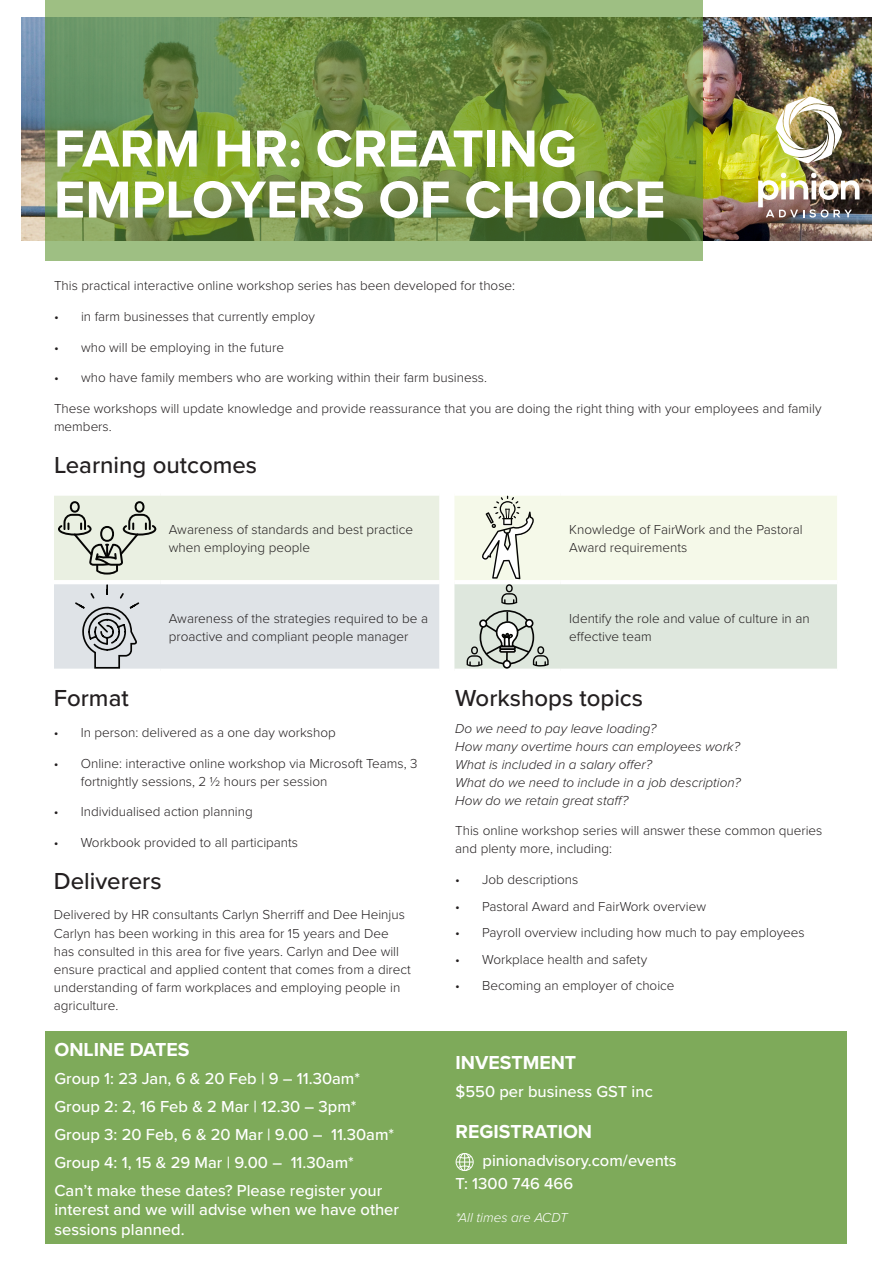
<style>
.page{position:relative;width:893px;height:1263px;background:#fff}
.page>*{position:absolute;margin:0;border:0;box-sizing:border-box;transform-origin:0 0}
.t1{font:700 54px/51px "Proxima Nova";color:#fff}
.Title_2{font:500 24px "Proxima Nova";color:#231f20}
.Heading_sidebar{font:700 19.5px "Proxima Nova";color:#fff}
.Bodycopy_sidebar{font:700 19.5px "Proxima Nova";color:#fff}
.Bodycopy_sidebar-2{font:500 16.5px/19.5px "Proxima Nova";color:#fff}
.bodycopy{font:300 13.5px/18px "Proxima Nova";color:#231f20}
.bodycopy-2{font:italic 300 13.5px "Proxima Nova";color:#231f20}
.Source{font:italic 300 13.5px "Proxima Nova";color:#fff}
</style>
<div class="page">
<img style="left:21px;top:18px;width:851px;height:222px">
<svg style="left:45px;top:0;width:658px;height:260px;background:#769449"></svg>
<img style="left:758px;top:172px;width:101px;height:46px">
<img style="left:776px;top:96px;width:66px;height:67px">
<svg style="left:54px;top:495px;width:385px;height:174px;background:#e0e4e0"></svg>
<svg style="left:454px;top:495px;width:383px;height:174px;background:#e5ebdf"></svg>
<div style="left:46px;top:1031px;width:801px;height:213px;background:#7eaa5a"></div>
<div style="left:456px;top:1153px;width:17px;height:18px;border:1px solid #fff;border-radius:50%"></div>
<div style="left:459px;top:1153px;width:11px;height:18px;border:1px solid #fff;border-radius:50%"></div>
<svg style="left:456px;top:1153px;width:17px;height:17px"></svg>
<h1 class="t1" style="left:54px;top:122px;width:613px">FARM HR: CREATING<br>EMPLOYERS OF CHOICE</h1>
<p class="bodycopy" style="left:54px;top:276px;width:463px">This practical interactive online workshop series has been developed for those:</p>
<p class="bodycopy" style="left:54px;top:307px;width:262px">• in farm businesses that currently employ</p>
<p class="bodycopy" style="left:54px;top:337px;width:232px">• who will be employing in the future</p>
<p class="bodycopy" style="left:54px;top:368px;width:435px">• who have family members who are working within their farm business.</p>
<p class="bodycopy" style="left:54px;top:399px;width:769px">These workshops will update knowledge and provide reassurance that you are doing the right thing with your employees and family members.</p>
<p class="Title_2" style="left:54px;top:447px;width:205px">Learning outcomes</p>
<p class="bodycopy" style="left:169px;top:520px;width:246px">Awareness of standards and best practice when employing people</p>
<p class="bodycopy" style="left:569px;top:520px;width:235px">Knowledge of FairWork and the Pastoral<br>Award requirements</p>
<p class="bodycopy" style="left:169px;top:608px;width:261px">Awareness of the strategies required to be a proactive and compliant people manager</p>
<p class="bodycopy" style="left:569px;top:608px;width:242px">Identify the role and value of culture in an effective team</p>
<p class="Title_2" style="left:54px;top:680px;width:76px">Format</p>
<p class="bodycopy" style="left:54px;top:723px;width:283px">• In person: delivered as a one day workshop</p>
<p class="bodycopy" style="left:81px;top:753px;width:338px;text-indent:-27px">• Online: interactive online workshop via Microsoft Teams, 3 fortnightly sessions, 2 ½ hours per session</p>
<p class="bodycopy" style="left:54px;top:802px;width:201px">• Individualised action planning</p>
<p class="bodycopy" style="left:54px;top:833px;width:246px">• Workbook provided to all participants</p>
<p class="Title_2" style="left:54px;top:863px;width:109px">Deliverers</p>
<p class="bodycopy" style="left:54px;top:905px;width:359px">Delivered by HR consultants Carlyn Sherriff and Dee Heinjus Carlyn has been working in this area for 15 years and Dee has consulted in this area for five years. Carlyn and Dee will ensure practical and applied content that comes from a direct understanding of farm workplaces and employing people in agriculture.</p>
<p class="Heading_sidebar" style="left:54px;top:1035px;width:137px">ONLINE DATES</p>
<p class="Bodycopy_sidebar-2" style="left:54px;top:1068px;width:307px">Group 1: 23 Jan, 6 &amp; 20 Feb | 9 – 11.30am*</p>
<p class="Bodycopy_sidebar-2" style="left:54px;top:1096px;width:304px">Group 2: 2, 16 Feb &amp; 2 Mar | 12.30 – 3pm*</p>
<p class="Bodycopy_sidebar-2" style="left:54px;top:1124px;width:341px">Group 3: 20 Feb, 6 &amp; 20 Mar | 9.00 – 11.30am*</p>
<p class="Bodycopy_sidebar-2" style="left:54px;top:1152px;width:301px">Group 4: 1, 15 &amp; 29 Mar | 9.00 – 11.30am*</p>
<p class="Bodycopy_sidebar-2" style="left:54px;top:1180px;width:346px">Can’t make these dates? Please register your interest and we will advise when we have other sessions planned.</p>
<p class="Title_2" style="left:455px;top:680px;width:189px">Workshops topics</p>
<p class="bodycopy-2" style="left:455px;top:718px;width:203px">Do we need to pay leave loading?</p>
<p class="bodycopy-2" style="left:455px;top:736px;width:286px">How many overtime hours can employees work?</p>
<p class="bodycopy-2" style="left:455px;top:754px;width:198px">What is included in a salary offer?</p>
<p class="bodycopy-2" style="left:455px;top:772px;width:287px">What do we need to include in a job description?</p>
<p class="bodycopy-2" style="left:455px;top:790px;width:175px">How do we retain great staff?</p>
<p class="bodycopy" style="left:455px;top:821px;width:369px">This online workshop series will answer these common queries and plenty more, including:</p>
<p class="bodycopy" style="left:455px;top:870px;width:125px">• Job descriptions</p>
<p class="bodycopy" style="left:455px;top:896px;width:252px">• Pastoral Award and FairWork overview</p>
<p class="bodycopy" style="left:455px;top:923px;width:351px">• Payroll overview including how much to pay employees</p>
<p class="bodycopy" style="left:455px;top:949px;width:193px">• Workplace health and safety</p>
<p class="bodycopy" style="left:455px;top:976px;width:221px">• Becoming an employer of choice</p>
<p class="Heading_sidebar" style="left:455px;top:1048px;width:122px">INVESTMENT</p>
<p class="Bodycopy_sidebar-2" style="left:455px;top:1081px;width:199px">$550 per business GST inc</p>
<p class="Bodycopy_sidebar" style="left:455px;top:1116px;width:138px">REGISTRATION</p>
<p class="Bodycopy_sidebar-2" style="left:482px;top:1150px;width:196px">pinionadvisory.com/events</p>
<p class="Bodycopy_sidebar-2" style="left:455px;top:1173px;width:119px">T: 1300 746 466</p>
<p class="Source" style="left:455px;top:1207px;width:114px">*All times are ACDT</p>
</div>
